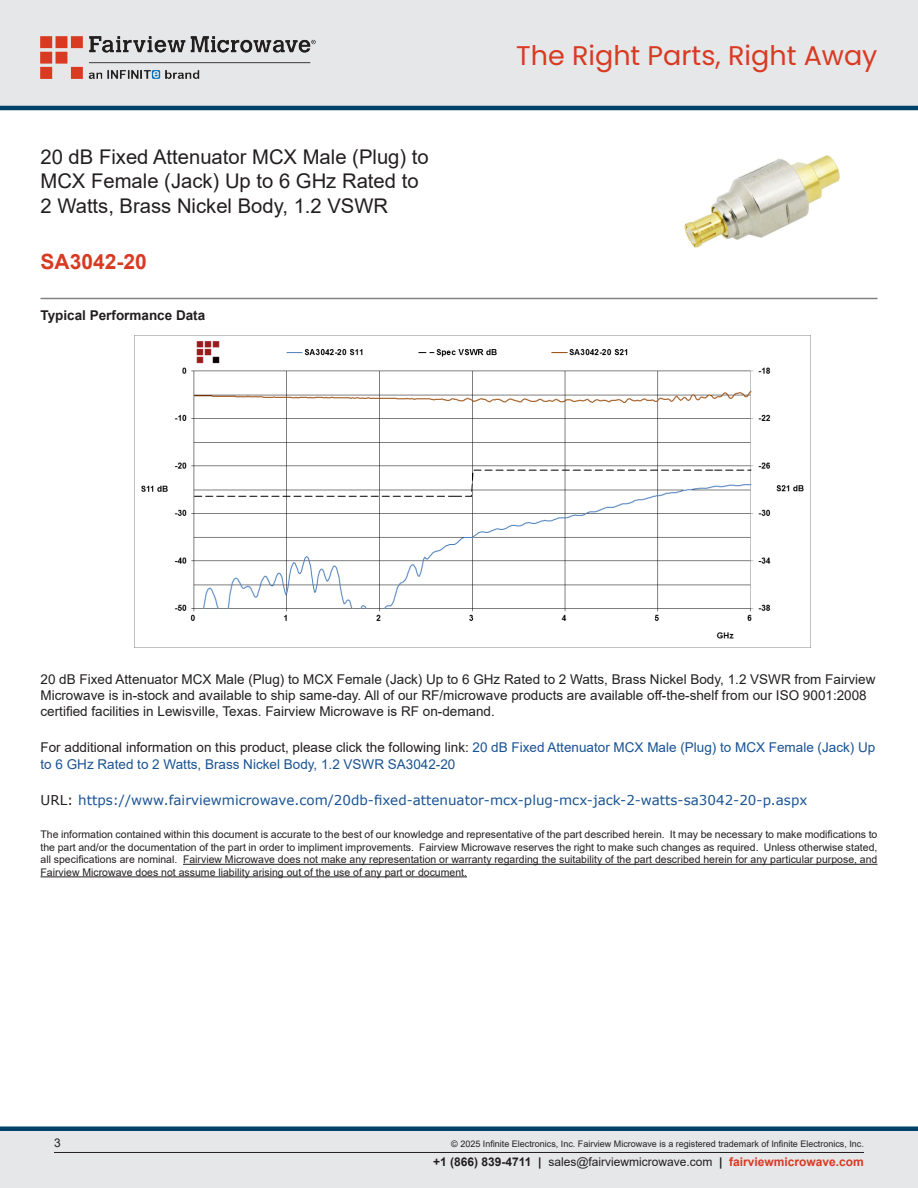
<style>
.page{position:relative;width:918px;height:1188px;background:#fff}
.page>*{position:absolute;margin:0;border:0;box-sizing:border-box;transform-origin:0 0}
.t1{font:27px "Poppins";color:#d83a22}
.Branded_Part_No{font:700 21px "Arial";color:#d83a22}
.Web_Description_Para{font:20.25px/24.3px "Arial";color:#231f20}
.Web_Description_Para-2{font:13.5px/16.2px "Arial";color:#231f20}
.Web_Description_Para-3{font:13.5px/16.2px "Arial";color:#1a5392}
.URL_para{font:13.5px "Verdana";color:#1a5392}
.Head2{font:700 13.5px "Arial";color:#231f20}
.t2{font:12px "Arial";color:#231f20}
.t3{font:10.5px/12.6px "Arial";color:#231f20;text-align:justify}
.Copyright_disclaimer{font:9px "Arial";color:#231f20}
.s1{color:#231f20}
.s2{font-weight:700}
.s3{font-weight:700;color:#d83a22}
</style>
<div class="page">
<div style="left:0;top:1131px;width:918px;height:57px;background:#e6e7e9"></div>
<div style="left:0;top:1126px;width:918px;height:5px;background:#004268"></div>
<div style="left:0;top:0;width:918px;height:108px;background:#e6e7e9"></div>
<hr style="left:0;top:106px;width:918px;height:4px;background:#004268">
<img style="left:40px;top:36px;width:276px;height:42px">
<hr style="left:54px;top:1152px;width:810px;height:1px;background:#231f20">
<hr style="left:40px;top:298px;width:838px;height:1px;background:#808285">
<img style="left:684px;top:155px;width:156px;height:93px">
<hr style="left:183px;top:864px;width:694px;height:1px;background:#231f20">
<hr style="left:40px;top:877px;width:427px;height:1px;background:#231f20">
<img style="left:134px;top:335px;width:677px;height:312px">
<h1 class="Web_Description_Para" style="left:40px;top:145px;width:390px">20 dB Fixed Attenuator MCX Male (Plug) to<br>MCX Female (Jack) Up to 6 GHz Rated to<br>2 Watts, Brass Nickel Body, 1.2 VSWR</h1>
<p class="Branded_Part_No" style="left:40px;top:247px;width:108px">SA3042-20</p>
<p class="Head2" style="left:40px;top:306px;width:166px">Typical Performance Data</p>
<h1 class="t1" style="left:516px;top:40px;width:363px">The Right Parts, Right Away</h1>
<h1 class="Web_Description_Para-2" style="left:40px;top:671px;width:837px">20 dB Fixed Attenuator MCX Male (Plug) to MCX Female (Jack) Up to 6 GHz Rated to 2 Watts, Brass Nickel Body, 1.2 VSWR from Fairview<br>Microwave is in-stock and available to ship same-day. All of our RF/microwave products are available off-the-shelf from our ISO 9001:2008 certified facilities in Lewisville, Texas. Fairview Microwave is RF on-demand.</h1>
<h1 class="Web_Description_Para-3" style="left:40px;top:740px;width:836px"><span class="s1">For additional information on this product, please click the following link:</span> 20 dB Fixed Attenuator MCX Male (Plug) to MCX Female (Jack) Up to 6 GHz Rated to 2 Watts, Brass Nickel Body, 1.2 VSWR SA3042-20</h1>
<p class="URL_para" style="left:40px;top:791px;width:768px"><span class="s1">URL:</span> https://www.fairviewmicrowave.com/20db-fixed-attenuator-mcx-plug-mcx-jack-2-watts-sa3042-20-p.aspx</p>
<p class="t3" style="left:40px;top:828px;width:838px">The information contained within this document is accurate to the best of our knowledge and representative of the part described herein. It may be necessary to make modifications to the part and/or the documentation of the part in order to impliment improvements. Fairview Microwave reserves the right to make such changes as required. Unless otherwise stated, all specifications are nominal. Fairview Microwave does not make any representation or warranty regarding the suitability of the part described herein for any particular purpose, and Fairview Microwave does not assume liability arising out of the use of any part or document.</p>
<p class="t2" style="left:54px;top:1135px;width:8px">3</p>
<p class="Copyright_disclaimer" style="left:451px;top:1138px;width:414px">© 2025 Infinite Electronics, Inc. Fairview Microwave is a registered trademark of Infinite Electronics, Inc.</p>
<p class="t2" style="left:433px;top:1153px;width:432px"><span class="s2">+1 (866) 839-4711 |</span> sales@fairviewmicrowave.com <span class="s2">|</span> <span class="s3">fairviewmicrowave.com</span></p>
</div>
